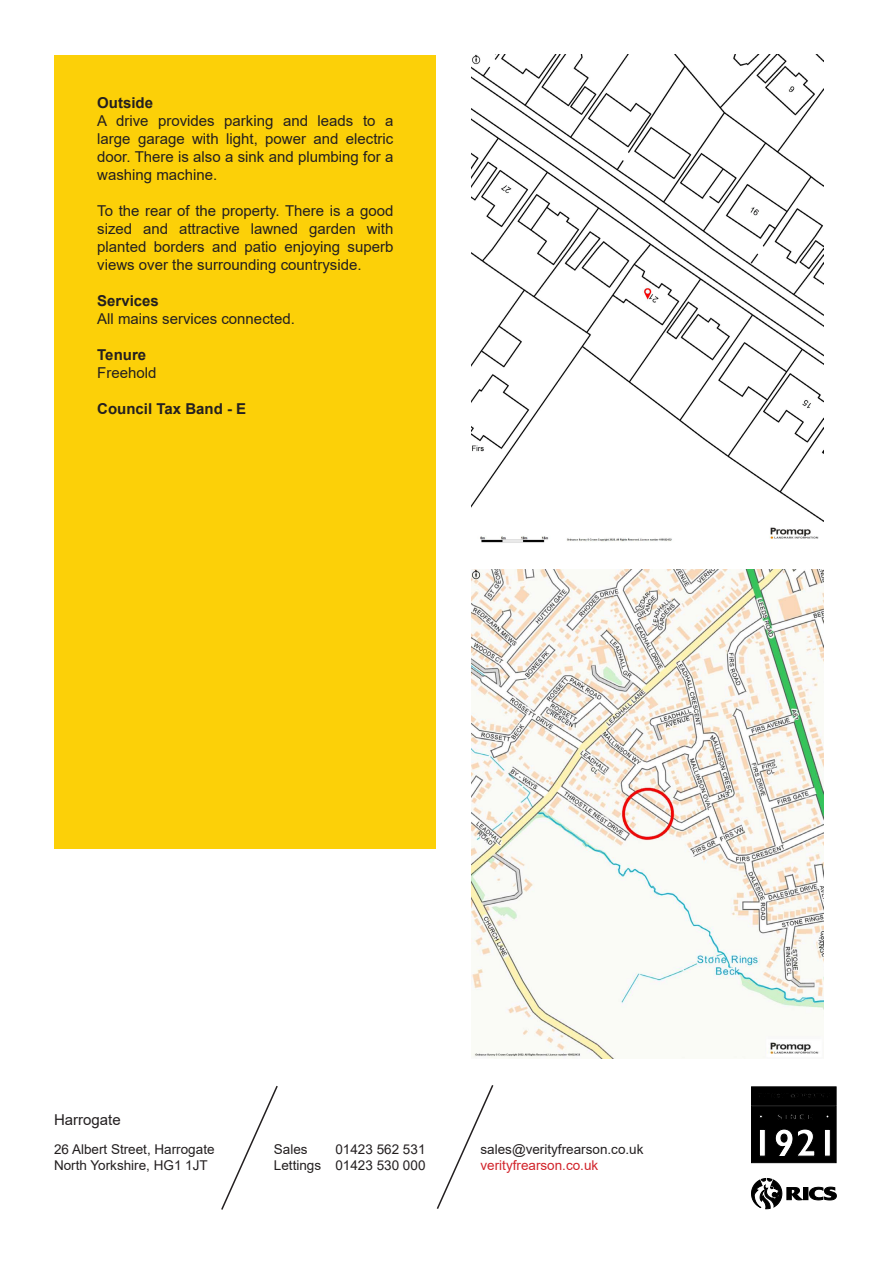
<style>
.page{position:relative;width:893px;height:1263px;background:#fff}
.page>*{position:absolute;margin:0;border:0;box-sizing:border-box;transform-origin:0 0}
.t1{font:15px/18px "Arial";color:#231f20;text-align:justify}
.t2{font:700 15px "Arial";color:#231f20}
.t3{font:13.5px "Arial";color:#231f20}
.t4{font:13.5px "Arial";color:#d1232a}
</style>
<div class="page">
<div style="left:55px;top:55px;width:381px;height:793px;background:#fcd008"></div>
<img style="left:472px;top:54px;width:352px;height:489px">
<img style="left:472px;top:570px;width:352px;height:489px">
<svg style="left:221px;top:1085px;width:57px;height:125px"></svg>
<svg style="left:436px;top:1085px;width:58px;height:124px"></svg>
<svg style="left:751px;top:1086px;width:86px;height:77px;background:#1d1d1d"></svg>
<svg style="left:809px;top:1186px;width:28px;height:15px"></svg>
<div style="left:803px;top:1187px;width:5px;height:13px;background:#000"></div>
<svg style="left:751px;top:1178px;width:52px;height:31px"></svg>
<p class="t2" style="left:97px;top:92px;width:57px">Outside</p>
<p class="t1" style="left:97px;top:112px;width:298px">A drive provides parking and leads to a large garage with light, power and electric door. There is also a sink and plumbing for a washing machine.</p>
<p class="t1" style="left:97px;top:202px;width:298px">To the rear of the property. There is a good sized and attractive lawned garden with planted borders and patio enjoying superb views over the surrounding countryside.</p>
<p class="t2" style="left:97px;top:290px;width:63px">Services</p>
<p class="t1" style="left:97px;top:310px;width:199px">All mains services connected.</p>
<p class="t2" style="left:97px;top:344px;width:50px">Tenure</p>
<p class="t1" style="left:97px;top:364px;width:61px">Freehold</p>
<p class="t2" style="left:97px;top:398px;width:150px">Council Tax Band - E</p>
<p class="t1" style="left:54px;top:1111px;width:68px">Harrogate</p>
<p class="t3" style="left:54px;top:1140px;width:162px">26 Albert Street, Harrogate</p>
<p class="t3" style="left:54px;top:1156px;width:155px">North Yorkshire, HG1 1JT</p>
<p class="t3" style="left:274px;top:1140px;width:35px">Sales</p>
<p class="t3" style="left:335px;top:1140px;width:92px">01423 562 531</p>
<p class="t3" style="left:274px;top:1156px;width:153px">Lettings 01423 530 000</p>
<p class="t3" style="left:480px;top:1140px;width:164px">sales@verityfrearson.co.uk</p>
<p class="t4" style="left:480px;top:1156px;width:119px">verityfrearson.co.uk</p>
</div>
